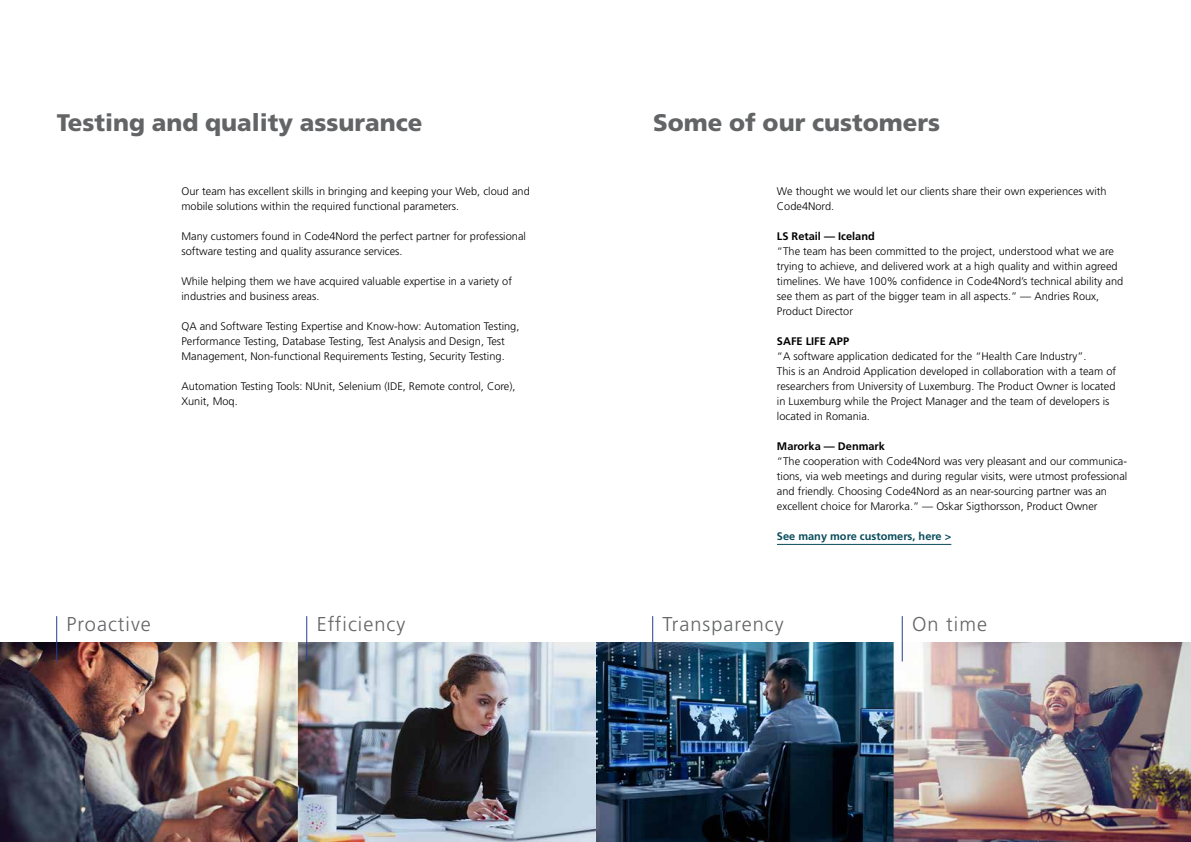
<style>
.page{position:relative;width:1191px;height:842px;background:#fff}
.page>*{position:absolute;margin:0;border:0;box-sizing:border-box;transform-origin:0 0}
.t1{font:24px "A Frutiger 75";color:#636466}
.t2{font:20px "A Frutiger 45";letter-spacing:.05em;color:#636466}
.t3{font:11px/15px "A Frutiger 45";color:#000}
.t4{font:11px "A Frutiger 65";color:#000}
.t5{font:11px "A Frutiger 65";color:#084b5b}
</style>
<div class="page">
<img style="left:0;top:642px;width:1191px;height:200px">
<hr style="left:777px;top:544px;width:174px;height:1px;background:#084b5b">
<hr style="left:56px;top:616px;width:1px;height:45px;background:#25408f">
<hr style="left:652px;top:616px;width:1px;height:45px;background:#25408f">
<hr style="left:901px;top:616px;width:1px;height:45px;background:#25408f">
<hr style="left:306px;top:616px;width:1px;height:45px;background:#25408f">
<h1 class="t1" style="left:57px;top:108px;width:367px">Testing and quality assurance</h1>
<h1 class="t1" style="left:653px;top:108px;width:288px">Some of our customers</h1>
<p class="t3" style="left:181px;top:184px;width:350px">Our team has excellent skills in bringing and keeping your Web, cloud and mobile solutions within the required functional parameters.</p>
<p class="t3" style="left:181px;top:229px;width:346px">Many customers found in Code4Nord the perfect partner for professional software testing and quality assurance services.</p>
<p class="t3" style="left:181px;top:274px;width:332px">While helping them we have acquired valuable expertise in a variety of industries and business areas.</p>
<p class="t3" style="left:181px;top:319px;width:339px">QA and Software Testing Expertise and Know-how: Automation Testing,<br>Performance Testing, Database Testing, Test Analysis and Design, Test<br>Management, Non-functional Requirements Testing, Security Testing.</p>
<p class="t3" style="left:181px;top:379px;width:335px">Automation Testing Tools: NUnit, Selenium (IDE, Remote control, Core),<br>Xunit, Moq.</p>
<p class="t3" style="left:777px;top:184px;width:331px">We thought we would let our clients share their own experiences with<br>Code4Nord.</p>
<p class="t4" style="left:777px;top:229px;width:99px">LS Retail — Iceland</p>
<p class="t3" style="left:777px;top:244px;width:348px">“The team has been committed to the project, understood what we are trying to achieve, and delivered work at a high quality and within agreed timelines. We have 100% confidence in Code4Nord’s technical ability and see them as part of the bigger team in all aspects.” — Andries Roux, Product Director</p>
<p class="t4" style="left:777px;top:334px;width:74px">SAFE LIFE APP</p>
<p class="t3" style="left:777px;top:349px;width:341px">“A software application dedicated for the “Health Care Industry”.<br>This is an Android Application developed in collaboration with a team of researchers from University of Luxemburg. The Product Owner is located in Luxemburg while the Project Manager and the team of developers is located in Romania.</p>
<p class="t4" style="left:777px;top:439px;width:109px">Marorka — Denmark</p>
<p class="t3" style="left:777px;top:454px;width:352px">“The cooperation with Code4Nord was very pleasant and our communica&shy;tions, via web meetings and during regular visits, were utmost professional and friendly. Choosing Code4Nord as an near-sourcing partner was an excellent choice for Marorka.” — Oskar Sigthorsson, Product Owner</p>
<p class="t5" style="left:777px;top:529px;width:176px">See many more customers, here &gt;</p>
<h2 class="t2" style="left:67px;top:613px;width:86px">Proactive</h2>
<h2 class="t2" style="left:317px;top:613px;width:90px">Efficiency</h2>
<h2 class="t2" style="left:662px;top:613px;width:123px">Transparency</h2>
<h2 class="t2" style="left:912px;top:613px;width:76px">On time</h2>
</div>
